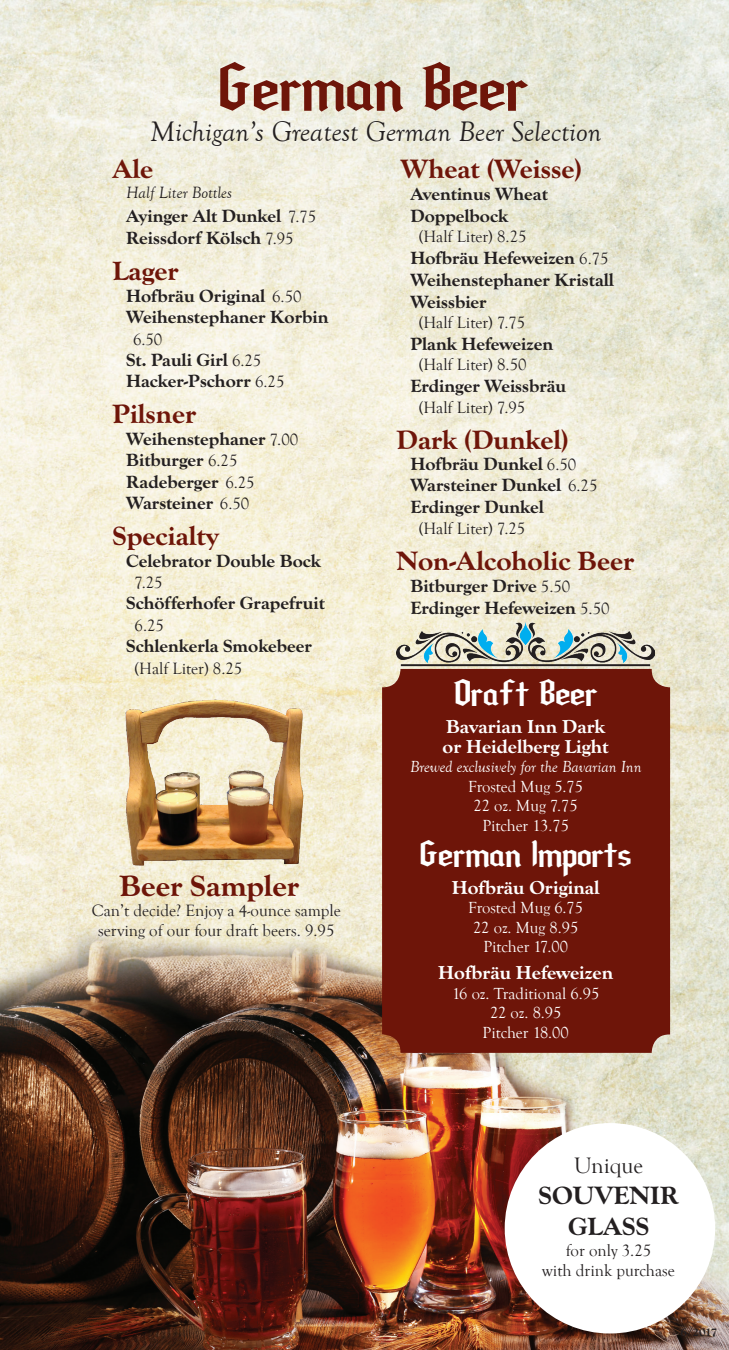
<style>
.page{position:relative;width:729px;height:1350px;background:#fff}
.page>*{position:absolute;margin:0;border:0;box-sizing:border-box;transform-origin:0 0}
.t1{font:76.5px "Bavaria";color:#6e1509}
.t2{font:42px "Bavaria";color:#fff}
.t3{font:700 30.6px "Goudy Old Sty T Extr";color:#6e1509}
.t4{font:italic 29.1px "Goudy Old Style T";color:#231f20}
.t5{font:700 27.6px "Goudy Old Sty T Extr";color:#6e1509}
.t6{font:700 25.95px/31.2px "Goudy Old Sty T Extr";color:#231f20;text-align:center}
.t7{font:22.95px "Goudy Old Style T";color:#231f20}
.t8{font:700 19.5px/19.5px "Goudy Old Sty T Extr";color:#fff}
.t9{font:700 18.3px/21.5px "Goudy Old Sty T Extr";color:#231f20}
.t10{font:16.8px/20.2px "Goudy Old Style T";color:#231f20;text-align:center}
.t11{font:italic 16.8px "Goudy Old Style T";color:#231f20}
.t12{font:16.5px/19.5px "Goudy Old Style T";color:#fff;text-align:center}
.t13{font:italic 16.5px "Goudy Old Style T";color:#fff}
.t14{font:700 12.3px "Goudy Old Sty T Extr";color:#231f20}
.s1{font-family:"Goudy Old Style T";font-weight:400;font-size:16.8px}
</style>
<div class="page">
<img style="left:0;top:0;width:729px;height:911px">
<img style="left:0;top:911px;width:729px;height:439px">
<img style="left:73px;top:689px;width:296px;height:220px">
<div style="left:383px;top:670px;width:286px;height:382px;background:#6e1509;border-radius:18px"></div>
<div style="left:382px;top:669px;width:288px;height:384px;border:2px solid #6e1509;border-radius:18px"></div>
<img style="left:397px;top:623px;width:257px;height:49px">
<div style="left:505px;top:1123px;width:210px;height:211px;background:#fff;border-radius:50%"></div>
<h1 class="t1" style="left:218px;top:53px;width:311px">German Beer</h1>
<h3 class="t4" style="left:150px;top:116px;width:453px">Michigan’s Greatest German Beer Selection</h3>
<h3 class="t5" style="left:112px;top:153px;width:42px">Ale</h3>
<p class="t11" style="left:126px;top:183px;width:107px">Half Liter Bottles</p>
<p class="t9" style="left:126px;top:205px;width:192px;line-height:22px">Ayinger Alt Dunkel <span class="s1">7.75<br></span>Reissdorf Kölsch <span class="s1">7.95</span></p>
<h3 class="t5" style="left:112px;top:256px;width:68px">Lager</h3>
<p class="t9" style="left:126px;top:285px;width:204px">Hofbräu Original <span class="s1">6.50<br></span>Weihenstephaner Korbin</p>
<p class="t10" style="left:133px;top:329px;width:31px">6.50</p>
<p class="t9" style="left:126px;top:349px;width:160px">St. Pauli Girl <span class="s1">6.25<br></span>Hacker-Pschorr <span class="s1">6.25</span></p>
<h3 class="t5" style="left:112px;top:399px;width:85px">Pilsner</h3>
<p class="t9" style="left:126px;top:428px;width:174px">Weihenstephaner <span class="s1">7.00<br></span>Bitburger <span class="s1">6.25<br></span>Radeberger <span class="s1">6.25<br></span>Warsteiner <span class="s1">6.50</span></p>
<h3 class="t5" style="left:112px;top:520px;width:108px">Specialty</h3>
<p class="t9" style="left:126px;top:550px;width:197px">Celebrator Double Bock</p>
<p class="t10" style="left:134px;top:573px;width:30px">7.25</p>
<p class="t9" style="left:126px;top:593px;width:200px">Schöfferhofer Grapefruit</p>
<p class="t10" style="left:135px;top:616px;width:31px">6.25</p>
<p class="t9" style="left:126px;top:636px;width:187px">Schlenkerla Smokebeer</p>
<p class="t10" style="left:134px;top:658px;width:109px">(Half Liter) 8.25</p>
<h3 class="t3" style="left:120px;top:869px;width:181px">Beer Sampler</h3>
<p class="t10" style="left:92px;top:901px;width:251px">Can’t decide? Enjoy a 4-ounce sample serving of our four draft beers. 9.95</p>
<h3 class="t5" style="left:401px;top:153px;width:183px">Wheat (Weisse)</h3>
<p class="t9" style="left:410px;top:183px;width:139px;line-height:22px">Aventinus Wheat<br>Doppelbock</p>
<p class="t10" style="left:419px;top:227px;width:109px">(Half Liter) 8.25</p>
<p class="t9" style="left:410px;top:247px;width:205px;line-height:22px">Hofbräu Hefeweizen <span class="s1">6.75<br></span>Weihenstephaner Kristall<br>Weissbier</p>
<p class="t10" style="left:419px;top:313px;width:108px">(Half Liter) 7.75</p>
<p class="t9" style="left:410px;top:333px;width:144px">Plank Hefeweizen</p>
<p class="t10" style="left:419px;top:355px;width:109px">(Half Liter) 8.50</p>
<p class="t9" style="left:410px;top:376px;width:157px">Erdinger Weissbräu</p>
<p class="t10" style="left:419px;top:397px;width:108px">(Half Liter) 7.95</p>
<h3 class="t5" style="left:397px;top:424px;width:174px">Dark (Dunkel)</h3>
<p class="t9" style="left:410px;top:453px;width:189px">Hofbräu Dunkel <span class="s1">6.50<br></span>Warsteiner Dunkel <span class="s1">6.25<br></span>Erdinger Dunkel</p>
<p class="t10" style="left:419px;top:519px;width:108px">(Half Liter) 7.25</p>
<h3 class="t5" style="left:397px;top:546px;width:239px">Non-Alcoholic Beer</h3>
<p class="t9" style="left:410px;top:575px;width:201px;line-height:22px">Bitburger Drive <span class="s1">5.50<br></span>Erdinger Hefeweizen <span class="s1">5.50</span></p>
<h2 class="t2" style="left:454px;top:674px;width:145px">Draft Beer</h2>
<p class="t8" style="left:443px;top:717px;width:168px">Bavarian Inn Dark or Heidelberg Light</p>
<p class="t13" style="left:410px;top:758px;width:233px">Brewed exclusively for the Bavarian Inn</p>
<p class="t12" style="left:468px;top:777px;width:116px">Frosted Mug 5.75<br>22 oz. Mug 7.75<br>Pitcher 13.75</p>
<h2 class="t2" style="left:420px;top:835px;width:213px">German Imports</h2>
<p class="t8" style="left:452px;top:877px;width:149px">Hofbräu Original</p>
<p class="t12" style="left:468px;top:898px;width:116px">Frosted Mug 6.75<br>22 oz. Mug 8.95<br>Pitcher 17.00</p>
<p class="t8" style="left:438px;top:963px;width:176px">Hofbräu Hefeweizen</p>
<p class="t12" style="left:452px;top:984px;width:149px">16 oz. Traditional 6.95<br>22 oz. 8.95<br>Pitcher 18.00</p>
<p class="t7" style="left:574px;top:1153px;width:71px">Unique</p>
<h3 class="t6" style="left:539px;top:1180px;width:142px">SOUVENIR<br>GLASS</h3>
<p class="t10" style="left:542px;top:1240px;width:134px">for only 3.25<br>with drink purchase</p>
<p class="t14" style="left:681px;top:1325px;width:38px">6/2017</p>
</div>
